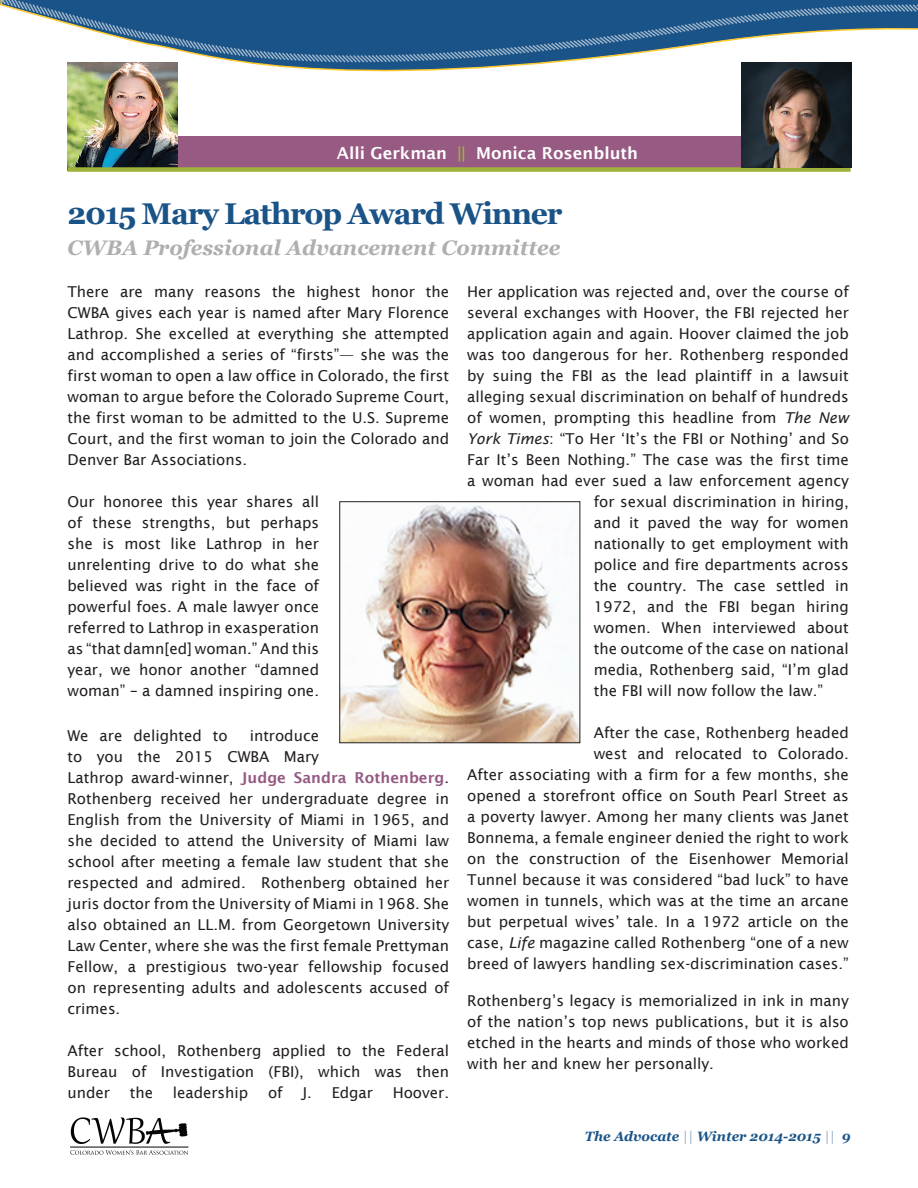
<style>
.page{position:relative;width:918px;height:1188px;background:#fff}
.page>*{position:absolute;margin:0;border:0;box-sizing:border-box;transform-origin:0 0}
.Header_1{font:700 30px "Georgia";letter-spacing:-.04em;color:#1a5387}
.Header_1-2{font:italic 700 21px "Georgia";color:#aeafae}
.Dept_Byline{font:600 16.5px "Lucida Sans";color:#fff}
.Body_text{font:15px/21px "Lucida Sans";color:#231f20;text-align:justify}
.t1{font:italic 700 13.5px "Georgia";color:#1a5387}
.s1{color:#a0b139}
.s2{font-weight:600;color:#955983}
.s3{font-style:italic}
.s4{color:#a1b7cc}
.s5{color:#1f568b}
</style>
<div class="page">
<svg style="left:70px;top:1150px;width:118px;height:5px"></svg>
<hr style="left:70px;top:1147px;width:118px;height:1px;background:#050504">
<svg style="left:71px;top:1117px;width:117px;height:27px"></svg>
<svg style="left:67px;top:64px;width:675px;height:39px"></svg>
<svg style="left:0;top:0;width:918px;height:64px"></svg>
<div style="left:105px;top:136px;width:702px;height:33px;background:#965a83"></div>
<img style="left:68px;top:63px;width:110px;height:104px">
<div style="left:68px;top:167px;width:783px;height:5px;background:#a0b139"></div>
<img style="left:341px;top:504px;width:237px;height:237px">
<div style="left:339px;top:501px;width:241px;height:242px;border:1px solid #231f20"></div>
<img style="left:742px;top:63px;width:110px;height:104px">
<p class="Dept_Byline" style="left:337px;top:143px;width:303px">Alli Gerkman <span class="s1">||</span> Monica Rosenbluth</p>
<p class="Header_1" style="left:68px;top:191px;width:496px">2015 Mary Lathrop Award Winner</p>
<p class="Header_1-2" style="left:68px;top:232px;width:495px">CWBA Professional Advancement Committee</p>
<p class="Body_text" style="left:68px;top:281px;width:383px">There are many reasons the highest honor the CWBA gives each year is named after Mary Florence Lathrop. She excelled at everything she attempted and accomplished a series of “firsts”— she was the first woman to open a law office in Colorado, the first woman to argue before the Colorado Supreme Court, the first woman to be admitted to the U.S. Supreme Court, and the first woman to join the Colorado and Denver Bar Associations.</p>
<p class="Body_text" style="left:68px;top:491px;width:253px">Our honoree this year shares all of these strengths, but perhaps she is most like Lathrop in her unrelenting drive to do what she believed was right in the face of powerful foes. A male lawyer once referred to Lathrop in exasperation as “that damn[ed] woman.” And this year, we honor another “damned woman” – a damned inspiring one.</p>
<p class="Body_text" style="left:68px;top:725px;width:162px">We are delighted to</p>
<p class="Body_text" style="left:68px;top:725px;width:383px;text-align:left;text-indent:182px">introduce<br>to you the 2015 CWBA Mary<br>Lathrop award-winner, <span class="s2">Judge Sandra Rothenberg</span>.<br>Rothenberg received her undergraduate degree in English from the University of Miami in 1965, and she decided to attend the University of Miami law school after meeting a female law student that she respected and admired. Rothenberg obtained her juris doctor from the University of Miami in 1968. She also obtained an LL.M. from Georgetown University Law Center, where she was the first female Prettyman Fellow, a prestigious two-year fellowship focused on representing adults and adolescents accused of crimes.</p>
<p class="Body_text" style="left:68px;top:1040px;width:383px">After school, Rothenberg applied to the Federal Bureau of Investigation (FBI), which was then under</p>
<p class="Body_text" style="left:130px;top:1082px;width:25px">the</p>
<p class="Body_text" style="left:173px;top:1082px;width:77px">leadership</p>
<p class="Body_text" style="left:268px;top:1082px;width:16px">of</p>
<p class="Body_text" style="left:303px;top:1082px;width:72px">J. Edgar</p>
<p class="Body_text" style="left:393px;top:1082px;width:58px">Hoover.</p>
<p class="Body_text" style="left:467px;top:281px;width:383px">Her application was rejected and, over the course of</p>
<p class="Body_text" style="left:467px;top:302px;width:383px">several exchanges with Hoover, the FBI rejected her</p>
<p class="Body_text" style="left:467px;top:323px;width:383px">application again and again. Hoover claimed the job</p>
<p class="Body_text" style="left:467px;top:344px;width:383px">was too dangerous for her. Rothenberg responded</p>
<p class="Body_text" style="left:467px;top:365px;width:383px">by suing the FBI as the lead plaintiff in a lawsuit</p>
<p class="Body_text" style="left:467px;top:386px;width:383px">alleging sexual discrimination on behalf of hundreds</p>
<p class="Body_text" style="left:467px;top:407px;width:383px">of women, prompting this headline from <span class="s3">The New</span></p>
<p class="Body_text" style="left:467px;top:428px;width:383px"><span class="s3">York Times</span>: “To Her ‘It’s the FBI or Nothing’ and So</p>
<p class="Body_text" style="left:467px;top:449px;width:383px">Far It’s Been Nothing.” The case was the first time</p>
<p class="Body_text" style="left:467px;top:470px;width:383px">a woman had ever sued a law enforcement agency</p>
<p class="Body_text" style="left:594px;top:491px;width:257px">for sexual discrimination in hiring,</p>
<p class="Body_text" style="left:594px;top:512px;width:257px">and it paved the way for women</p>
<p class="Body_text" style="left:594px;top:533px;width:257px">nationally to get employment with</p>
<p class="Body_text" style="left:594px;top:554px;width:257px">police and fire departments across</p>
<p class="Body_text" style="left:594px;top:575px;width:257px">the country. The case settled in</p>
<p class="Body_text" style="left:594px;top:596px;width:257px">1972, and the FBI began hiring</p>
<p class="Body_text" style="left:594px;top:617px;width:257px">women. When interviewed about</p>
<p class="Body_text" style="left:594px;top:638px;width:257px">the outcome of the case on national</p>
<p class="Body_text" style="left:594px;top:659px;width:257px">media, Rothenberg said, “I’m glad</p>
<p class="Body_text" style="left:594px;top:680px;width:231px">the FBI will now follow the law.”</p>
<p class="Body_text" style="left:467px;top:722px;width:383px;text-align:right">After the case, Rothenberg headed<br>west and relocated to Colorado.<br>After associating with a firm for a few months, she opened a storefront office on South Pearl Street as a poverty lawyer. Among her many clients was Janet Bonnema, a female engineer denied the right to work on the construction of the Eisenhower Memorial Tunnel because it was considered “bad luck” to have women in tunnels, which was at the time an arcane but perpetual wives’ tale. In a 1972 article on the case, <span class="s3">Life</span> magazine called Rothenberg “one of a new breed of lawyers handling sex-discrimination cases.”</p>
<p class="Body_text" style="left:467px;top:990px;width:383px">Rothenberg’s legacy is memorialized in ink in many of the nation’s top news publications, but it is also etched in the hearts and minds of those who worked with her and knew her personally.</p>
<p class="t1" style="left:585px;top:1126px;width:267px">The Advocate <span class="s4">||</span> Winter 2014-2015 <span class="s4">||</span> <span class="s5">9</span></p>
</div>
